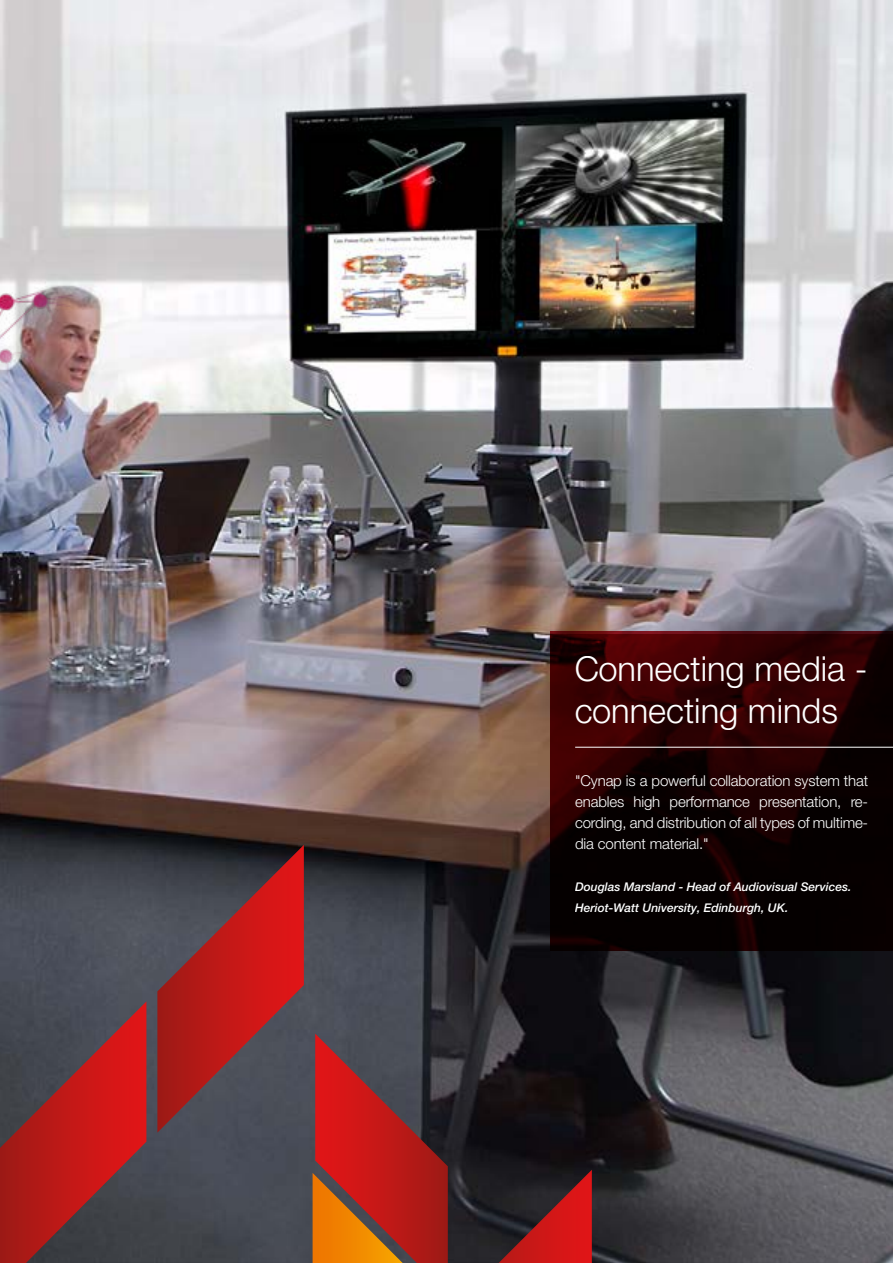
<style>
.page{position:relative;width:893px;height:1263px;background:#fff}
.page>*{position:absolute;margin:0;border:0;box-sizing:border-box;transform-origin:0 0}
.t1{font:300 34.5px/41.4px "Helvetica Neue LT Pro";color:#fff}
.t2{font:300 15px/21px "Helvetica Neue LT Pro";letter-spacing:-.01em;color:#fff;text-align:justify}
.t3{font:italic 500 12px/21px "Helvetica Neue LT Pro";color:#fff}
</style>
<div class="page">
<img style="left:0;top:0;width:893px;height:1263px">
<svg style="left:157px;top:845px;width:147px;height:288px"></svg>
<svg style="left:0;top:1001px;width:146px;height:262px"></svg>
<svg style="left:499px;top:1170px;width:93px;height:93px"></svg>
<svg style="left:313px;top:1034px;width:135px;height:229px"></svg>
<svg style="left:550px;top:631px;width:343px;height:320px;fill:#0b0000"></svg>
<hr style="left:575px;top:747px;width:318px;height:1px;background:#fff">
<img style="left:0;top:174px;width:115px;height:689px">
<h1 class="t1" style="left:574px;top:647px;width:295px">Connecting media - connecting minds</h1>
<p class="t2" style="left:575px;top:770px;width:295px">"Cynap is a powerful collaboration system that enables high performance presentation, re&shy;cording, and distribution of all types of multime&shy;dia content material."</p>
<p class="t3" style="left:575px;top:876px;width:278px">Douglas Marsland - Head of Audiovisual Services.<br>Heriot-Watt University, Edinburgh, UK.</p>
</div>
